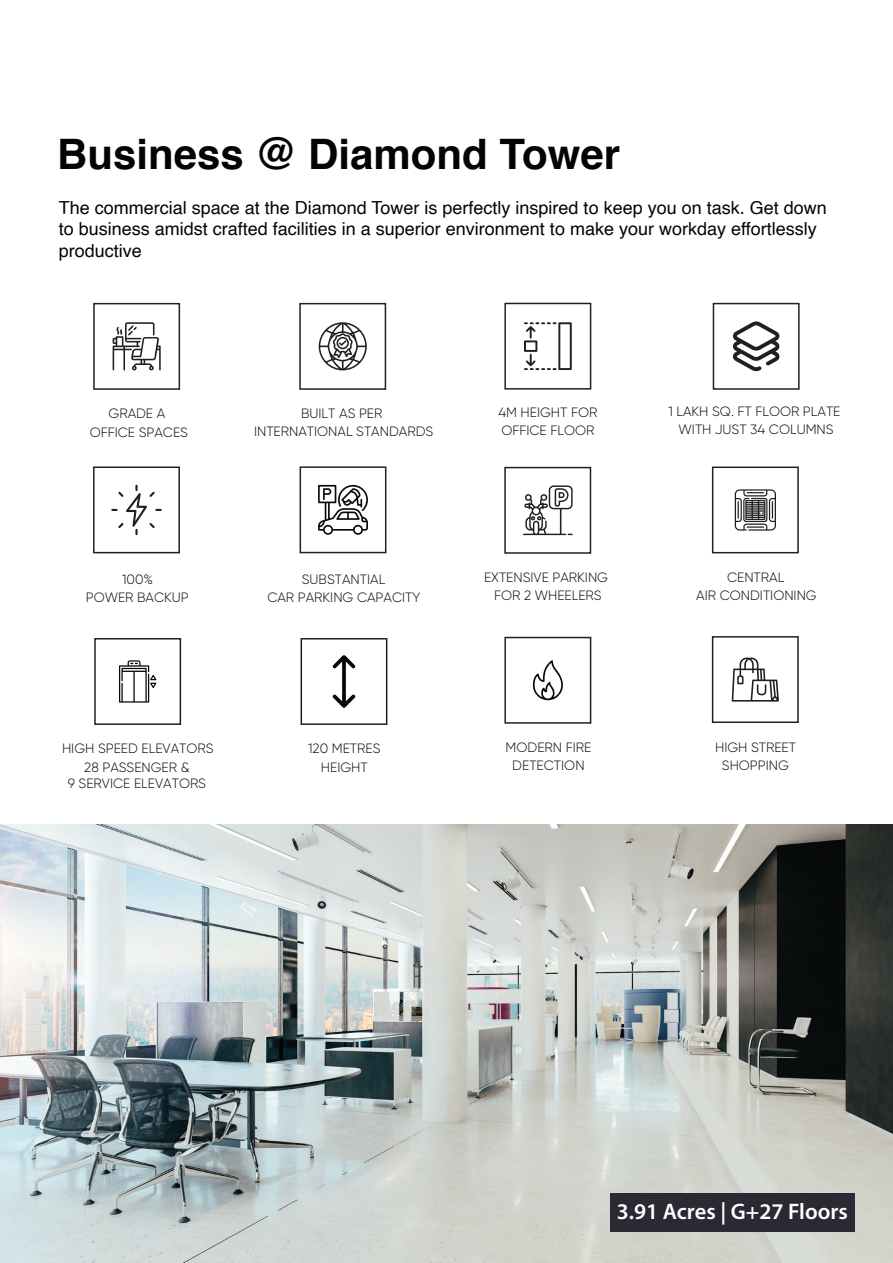
<style>
.page{position:relative;width:893px;height:1263px;background:#fff}
.page>*{position:absolute;margin:0;border:0;box-sizing:border-box;transform-origin:0 0}
.t1{font:700 42px "Helvetica";color:#040503}
.t2{font:600 22.5px "Myriad Pro";color:#fff}
.t3{font:18px/21.6px "Helvetica";color:#040503}
.t4{font:300 13.5px/18px "Gilroy";color:#070908;text-align:center}
</style>
<div class="page">
<img style="left:0;top:825px;width:893px;height:437px">
<div style="left:610px;top:1193px;width:245px;height:38px;background:#2b2934"></div>
<div style="left:301px;top:638px;width:86px;height:87px;border:2px solid #231f20"></div>
<svg style="left:333px;top:655px;width:22px;height:53px"></svg>
<div style="left:712px;top:636px;width:87px;height:87px;border:2px solid #231f20"></div>
<div style="left:94px;top:638px;width:87px;height:87px;border:2px solid #231f20"></div>
<div style="left:504px;top:637px;width:87px;height:87px;border:2px solid #231f20"></div>
<svg style="left:119px;top:660px;width:38px;height:43px"></svg>
<svg style="left:533px;top:660px;width:30px;height:40px"></svg>
<div style="left:712px;top:466px;width:87px;height:87px;border:2px solid #231f20"></div>
<div style="left:93px;top:466px;width:87px;height:87px;border:2px solid #231f20"></div>
<div style="left:300px;top:466px;width:86px;height:87px;border:2px solid #231f20"></div>
<div style="left:504px;top:467px;width:87px;height:87px;border:2px solid #231f20"></div>
<div style="left:299px;top:303px;width:87px;height:87px;border:2px solid #231f20"></div>
<div style="left:713px;top:303px;width:87px;height:87px;border:2px solid #231f20"></div>
<div style="left:93px;top:303px;width:87px;height:87px;border:2px solid #231f20"></div>
<div style="left:504px;top:303px;width:87px;height:87px;border:2px solid #231f20"></div>
<svg style="left:318px;top:485px;width:50px;height:50px"></svg>
<svg style="left:523px;top:485px;width:50px;height:50px"></svg>
<svg style="left:735px;top:489px;width:41px;height:42px"></svg>
<svg style="left:113px;top:322px;width:48px;height:49px"></svg>
<svg style="left:319px;top:322px;width:48px;height:48px"></svg>
<svg style="left:524px;top:322px;width:48px;height:48px"></svg>
<svg style="left:732px;top:321px;width:48px;height:50px"></svg>
<svg style="left:732px;top:657px;width:47px;height:45px"></svg>
<svg style="left:111px;top:485px;width:51px;height:50px"></svg>
<h1 class="t1" style="left:57px;top:120px;width:564px">Business @ Diamond Tower</h1>
<h3 class="t3" style="left:59px;top:197px;width:770px">The commercial space at the Diamond Tower is perfectly inspired to keep you on task. Get down to business amidst crafted facilities in a superior environment to make your workday effortlessly productive</h3>
<p class="t4" style="left:254px;top:404px;width:181px">BUILT AS PER<br>INTERNATIONAL STANDARDS</p>
<p class="t4" style="left:668px;top:403px;width:174px">1 LAKH SQ. FT FLOOR PLATE<br>WITH JUST 34 COLUMNS</p>
<p class="t4" style="left:90px;top:404px;width:100px">GRADE A<br>OFFICE SPACES</p>
<p class="t4" style="left:498px;top:403px;width:101px;text-align:left">4M HEIGHT FOR<br>OFFICE FLOOR</p>
<p class="t4" style="left:302px;top:570px;width:85px">SUBSTANTIAL</p>
<p class="t4" style="left:696px;top:568px;width:122px">CENTRAL<br>AIR CONDITIONING</p>
<p class="t4" style="left:122px;top:570px;width:33px">100%</p>
<p class="t4" style="left:484px;top:568px;width:126px">EXTENSIVE PARKING<br>FOR 2 WHEELERS</p>
<p class="t4" style="left:86px;top:588px;width:105px">POWER BACKUP</p>
<p class="t4" style="left:267px;top:588px;width:155px">CAR PARKING CAPACITY</p>
<p class="t4" style="left:62px;top:739px;width:153px">HIGH SPEED ELEVATORS<br>28 PASSENGER &amp;</p>
<p class="t4" style="left:68px;top:774px;width:140px">9 SERVICE ELEVATORS</p>
<p class="t4" style="left:308px;top:740px;width:74px">120 METRES<br>HEIGHT</p>
<p class="t4" style="left:715px;top:738px;width:82px">HIGH STREET<br>SHOPPING</p>
<p class="t4" style="left:506px;top:738px;width:87px">MODERN FIRE<br>DETECTION</p>
<h2 class="t2" style="left:617px;top:1197px;width:233px">3.91 Acres | G+27 Floors</h2>
</div>
